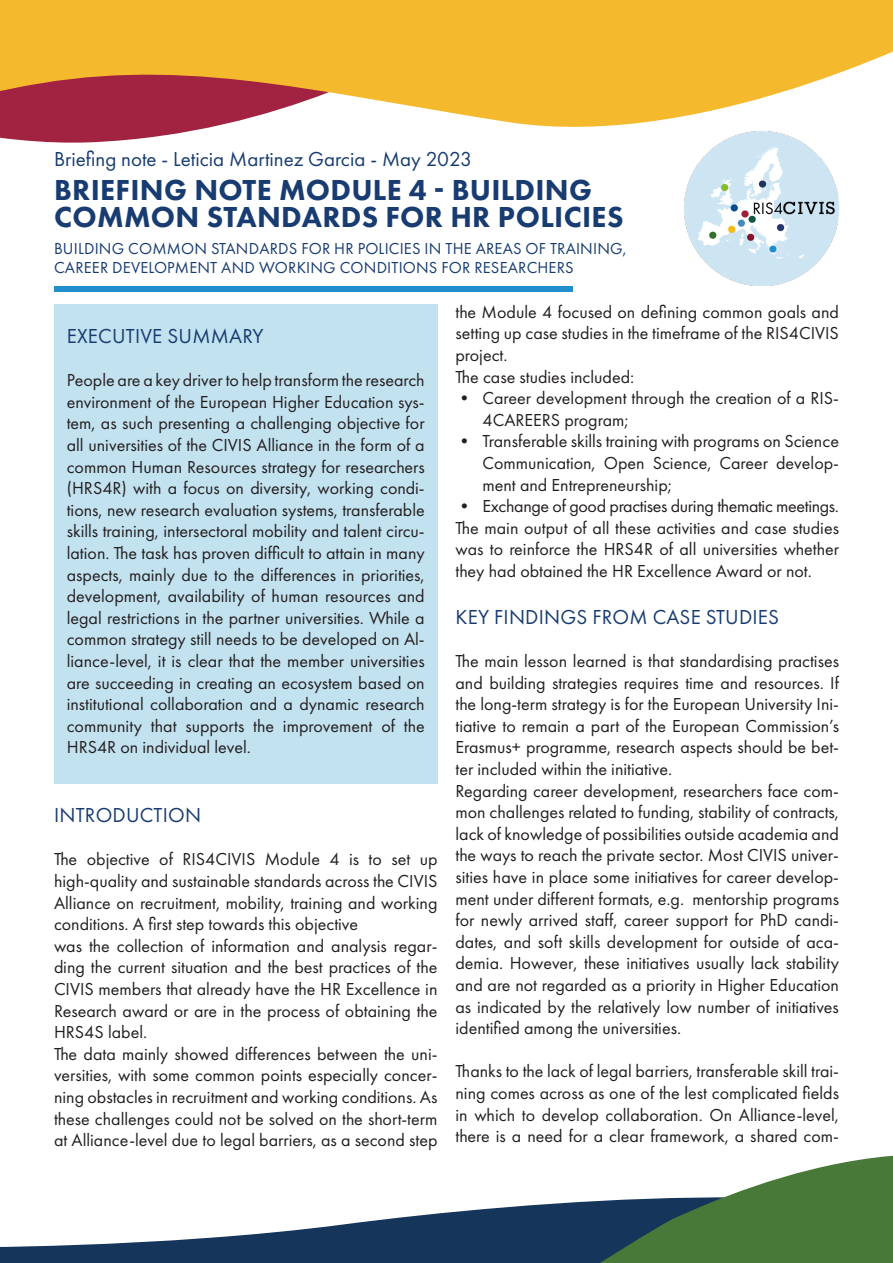
<style>
.page{position:relative;width:893px;height:1263px;background:#fff}
.page>*{position:absolute;margin:0;border:0;box-sizing:border-box;transform-origin:0 0}
.t1{font:800 30px/27px "Futura PT";letter-spacing:.01em;color:#183c71}
.t2{font:21px "Futura PT";letter-spacing:.01em;color:#183c71}
.t3{font:18px/21.6px "Futura PT";color:#231f20;text-align:justify}
.t4{font:18px "Futura PT";letter-spacing:-.02em;color:#231f20}
.t5{font:16.5px/19.8px "Futura PT";letter-spacing:.01em;color:#183c71}
</style>
<div class="page">
<svg style="left:0;top:0;width:893px;height:143px;fill:#f5b92d"></svg>
<svg style="left:0;top:1218px;width:394px;height:45px;fill:#16355b"></svg>
<svg style="left:394px;top:1155px;width:499px;height:108px"></svg>
<div style="left:54px;top:304px;width:383px;height:479px;background:#c3e2f0"></div>
<div style="left:54px;top:286px;width:519px;height:6px;background:#228ece"></div>
<img style="left:685px;top:132px;width:153px;height:153px">
<p class="t2" style="left:54px;top:147px;width:420px">Briefing note - Leticia Martinez Garcia - May 2023</p>
<p class="t1" style="left:54px;top:176px;width:571px">BRIEFING NOTE MODULE 4 - BUILDING<br>COMMON STANDARDS FOR HR POLICIES</p>
<p class="t5" style="left:54px;top:238px;width:574px">BUILDING COMMON STANDARDS FOR HR POLICIES IN THE AREAS OF TRAINING,<br>CAREER DEVELOPMENT AND WORKING CONDITIONS FOR RESEARCHERS</p>
<p class="t2" style="left:67px;top:324px;width:198px">EXECUTIVE SUMMARY</p>
<p class="t3" style="left:67px;top:369px;width:359px">People are a key driver to help transform the research environment of the European Higher Education sys&shy;tem, as such presenting a challenging objective for all universities of the CIVIS Alliance in the form of a common Human Resources strategy for researchers (HRS4R) with a focus on diversity, working condi&shy;tions, new research evaluation systems, transferable skills training, intersectoral mobility and talent circu&shy;lation. The task has proven difficult to attain in many aspects, mainly due to the differences in priorities, development, availability of human resources and legal restrictions in the partner universities. While a common strategy still needs to be developed on Al&shy;liance-level, it is clear that the member universities are succeeding in creating an ecosystem based on institutional collaboration and a dynamic research community that supports the improvement of the HRS4R on individual level.</p>
<p class="t2" style="left:54px;top:803px;width:149px">INTRODUCTION</p>
<p class="t3" style="left:54px;top:848px;width:385px">The objective of RIS4CIVIS Module 4 is to set up high-quality and sustainable standards across the CIVIS Alliance on recruitment, mobility, training and working conditions. A first step towards this objective</p>
<p class="t3" style="left:54px;top:935px;width:385px">was the collection of information and analysis regar&shy;ding the current situation and the best practices of the CIVIS members that already have the HR Excellence in Research award or are in the process of obtaining the HRS4S label.</p>
<p class="t3" style="left:54px;top:1043px;width:385px">The data mainly showed differences between the uni&shy;versities, with some common points especially concer&shy;ning obstacles in recruitment and working conditions. As these challenges could not be solved on the short-term at Alliance-level due to legal barriers, as a second step</p>
<p class="t3" style="left:455px;top:301px;width:385px">the Module 4 focused on defining common goals and setting up case studies in the timeframe of the RIS4CIVIS project.</p>
<p class="t3" style="left:455px;top:366px;width:180px">The case studies included:</p>
<p class="t3" style="left:482px;top:387px;width:358px;text-indent:-27px">• Career development through the creation of a RIS-<br>4CAREERS program;</p>
<p class="t3" style="left:482px;top:430px;width:358px;text-indent:-27px">• Transferable skills training with programs on Science Communication, Open Science, Career develop&shy;ment and Entrepreneurship;</p>
<p class="t4" style="left:455px;top:495px;width:385px">• Exchange of good practises during thematic meetings.</p>
<p class="t3" style="left:455px;top:517px;width:385px">The main output of all these activities and case studies was to reinforce the HRS4R of all universities whether they had obtained the HR Excellence Award or not.</p>
<p class="t2" style="left:456px;top:604px;width:325px">KEY FINDINGS FROM CASE STUDIES</p>
<p class="t3" style="left:455px;top:650px;width:385px">The main lesson learned is that standardising practises and building strategies requires time and resources. If the long-term strategy is for the European University Ini&shy;tiative to remain a part of the European Commission’s Erasmus+ programme, research aspects should be bet&shy;ter included within the initiative.</p>
<p class="t3" style="left:455px;top:780px;width:385px">Regarding career development, researchers face com&shy;mon challenges related to funding, stability of contracts, lack of knowledge of possibilities outside academia and the ways to reach the private sector. Most CIVIS univer&shy;sities have in place some initiatives for career develop&shy;ment under different formats, e.g. mentorship programs for newly arrived staff, career support for PhD candi&shy;dates, and soft skills development for outside of aca&shy;demia. However, these initiatives usually lack stability and are not regarded as a priority in Higher Education as indicated by the relatively low number of initiatives identified among the universities.</p>
<p class="t3" style="left:455px;top:1060px;width:385px">Thanks to the lack of legal barriers, transferable skill trai&shy;ning comes across as one of the lest complicated fields in which to develop collaboration. On Alliance-level, there is a need for a clear framework, a shared com-</p>
</div>
